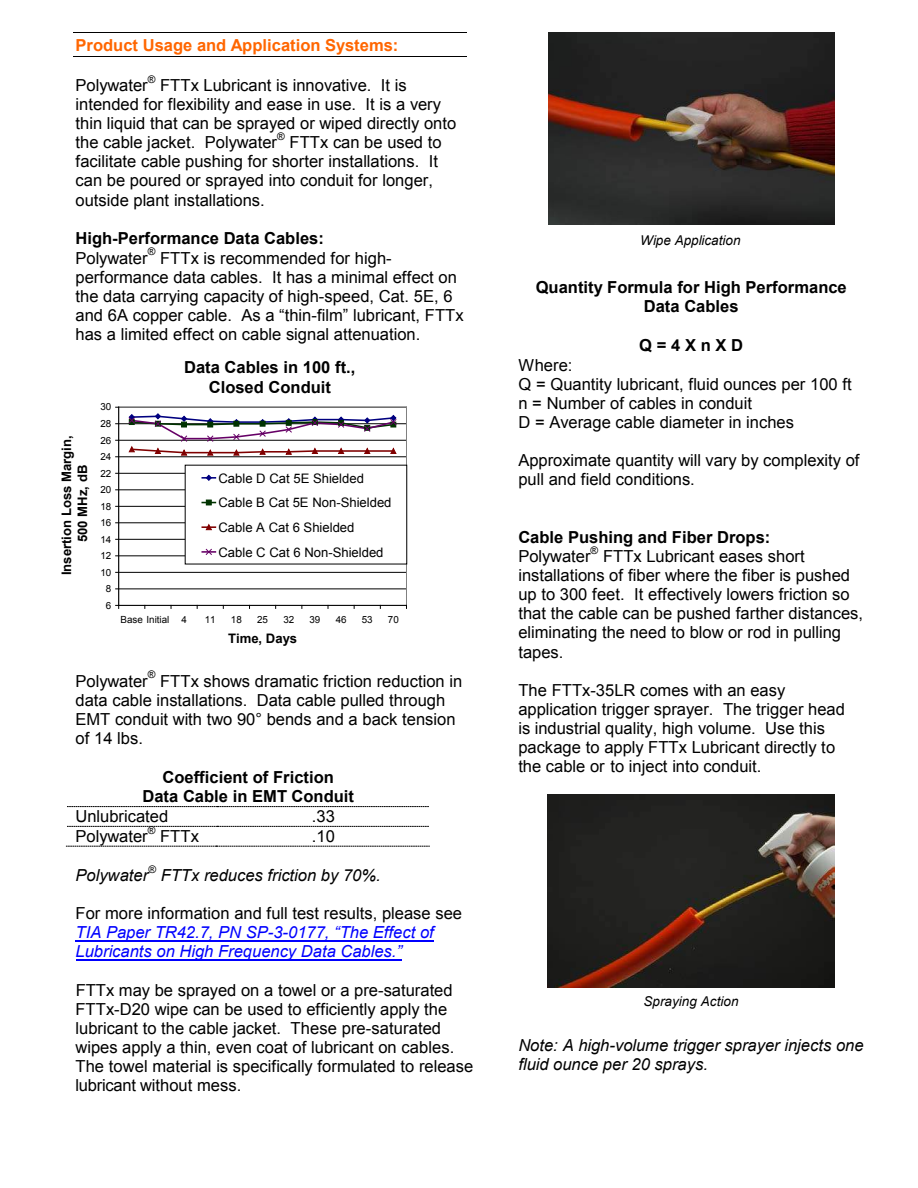
<style>
.page{position:relative;width:918px;height:1188px;background:#fff}
.page>*{position:absolute;margin:0;border:0;box-sizing:border-box;transform-origin:0 0}
.t1{font:16.5px/19px "Arial";color:#000}
.t2{font:700 16.5px/19.8px "Arial";color:#000;text-align:center}
.t3{font:italic 16.5px/19px "Arial";color:#000}
.t4{font:italic 16.5px/19px "Arial";color:#00f}
.t5{font:700 16.5px "Arial";color:#f60}
.t6{font:italic 13.5px "Arial";color:#000}
.t7{font:13.05px/24.8px "Arial";color:#000}
.t8{font:700 13.05px/15.9px "Arial";color:#000;text-align:center}
.t9{font:10.5px "Arial";color:#000}
.t10{font:italic 10.5px "Arial";color:#000}
.t11{font:9.9px "Arial";letter-spacing:-.005em;color:#000}
</style>
<div class="page">
<hr style="left:73px;top:32px;width:394px;height:1px;background:#000">
<hr style="left:73px;top:56px;width:394px;height:1px;background:#000">
<hr style="left:119px;top:589px;width:287px;height:1px;background:#000">
<hr style="left:119px;top:572px;width:287px;height:1px;background:#000">
<hr style="left:119px;top:556px;width:287px;height:1px;background:#000">
<hr style="left:119px;top:539px;width:287px;height:1px;background:#000">
<hr style="left:119px;top:523px;width:287px;height:1px;background:#000">
<hr style="left:119px;top:506px;width:287px;height:1px;background:#000">
<hr style="left:119px;top:490px;width:287px;height:1px;background:#000">
<hr style="left:119px;top:473px;width:287px;height:1px;background:#000">
<hr style="left:119px;top:457px;width:287px;height:1px;background:#000">
<hr style="left:119px;top:440px;width:287px;height:1px;background:#000">
<hr style="left:119px;top:423px;width:287px;height:1px;background:#000">
<hr style="left:119px;top:407px;width:287px;height:1px;background:#808080">
<hr style="left:406px;top:407px;width:1px;height:198px;background:#808080">
<hr style="left:118px;top:407px;width:1px;height:198px;background:#000">
<hr style="left:119px;top:605px;width:287px;height:1px;background:#000">
<svg style="left:128px;top:413px;width:269px;height:43px"></svg>
<div style="left:185px;top:465px;width:222px;height:99px;background:#fff"></div>
<svg style="left:202px;top:475px;width:13px;height:6px"></svg>
<svg style="left:202px;top:500px;width:13px;height:5px"></svg>
<svg style="left:202px;top:524px;width:13px;height:6px"></svg>
<svg style="left:202px;top:549px;width:13px;height:6px"></svg>
<svg style="left:68px;top:806px;width:361px;height:1px"></svg>
<svg style="left:68px;top:826px;width:361px;height:1px"></svg>
<svg style="left:66px;top:846px;width:363px;height:1px"></svg>
<hr style="left:76px;top:940px;width:358px;height:1px;background:#00f">
<hr style="left:76px;top:959px;width:326px;height:1px;background:#00f">
<img style="left:548px;top:32px;width:286px;height:192px">
<img style="left:548px;top:795px;width:287px;height:192px">
<p class="t5" style="left:76px;top:34px;width:324px">Product Usage and Application Systems:</p>
<p class="t1" style="left:76px;top:76px;width:74px">Polywater</p>
<p class="t9" style="left:148px;top:72px;width:9px">®</p>
<p class="t1" style="left:76px;top:76px;width:382px;text-indent:85px">FTTx Lubricant is innovative. It is intended for flexibility and ease in use. It is a very thin liquid that can be sprayed or wiped directly onto the cable jacket. Polywater</p>
<p class="t9" style="left:277px;top:129px;width:9px">®</p>
<p class="t1" style="left:76px;top:133px;width:368px;text-indent:214px">FTTx can be used to facilitate cable pushing for shorter installations. It can be poured or sprayed into conduit for longer, outside plant installations.</p>
<p class="t2" style="left:76px;top:229px;width:250px">High-Performance Data Cables:</p>
<p class="t1" style="left:76px;top:248px;width:74px">Polywater</p>
<p class="t9" style="left:148px;top:245px;width:9px">®</p>
<p class="t1" style="left:76px;top:248px;width:390px;text-indent:85px">FTTx is recommended for high&shy;performance data cables. It has a minimal effect on the data carrying capacity of high-speed, Cat. 5E, 6 and 6A copper cable. As a “thin-film” lubricant, FTTx has a limited effect on cable signal attenuation.</p>
<p class="t2" style="left:184px;top:358px;width:173px">Data Cables in 100 ft.,<br>Closed Conduit</p>
<p class="t11" style="left:100px;top:401px;width:12px">30</p>
<p class="t8" style="left:59px;top:575px;width:141px;rotate:-90deg">Insertion Loss Margin,<br>500 MHz, dB</p>
<p class="t11" style="left:100px;top:417px;width:12px">28</p>
<p class="t11" style="left:100px;top:434px;width:12px">26</p>
<p class="t11" style="left:100px;top:450px;width:12px">24</p>
<p class="t11" style="left:100px;top:467px;width:12px">22</p>
<p class="t11" style="left:100px;top:483px;width:12px">20</p>
<p class="t11" style="left:100px;top:500px;width:12px">18</p>
<p class="t11" style="left:100px;top:516px;width:12px">16</p>
<p class="t11" style="left:100px;top:533px;width:12px">14</p>
<p class="t11" style="left:100px;top:549px;width:12px">12</p>
<p class="t11" style="left:100px;top:566px;width:12px">10</p>
<p class="t11" style="left:106px;top:582px;width:7px">8</p>
<p class="t11" style="left:106px;top:599px;width:7px">6</p>
<p class="t7" style="left:218px;top:466px;width:175px">Cable D Cat 5E Shielded<br>Cable B Cat 5E Non-Shielded<br>Cable A Cat 6 Shielded<br>Cable C Cat 6 Non-Shielded</p>
<p class="t11" style="left:121px;top:613px;width:68px">Base Initial 4</p>
<p class="t11" style="left:205px;top:613px;width:12px">11</p>
<p class="t11" style="left:231px;top:613px;width:12px">18</p>
<p class="t11" style="left:257px;top:613px;width:12px">25</p>
<p class="t11" style="left:283px;top:613px;width:12px">32</p>
<p class="t11" style="left:309px;top:613px;width:12px">39</p>
<p class="t11" style="left:336px;top:613px;width:12px">46</p>
<p class="t11" style="left:362px;top:613px;width:12px">53</p>
<p class="t11" style="left:388px;top:613px;width:12px">70</p>
<p class="t8" style="left:228px;top:631px;width:71px">Time, Days</p>
<p class="t9" style="left:148px;top:668px;width:9px">®</p>
<p class="t1" style="left:76px;top:672px;width:388px;text-indent:85px">FTTx shows dramatic friction reduction in data cable installations. Data cable pulled through EMT conduit with two 90° bends and a back tension of 14 lbs.</p>
<p class="t2" style="left:143px;top:767px;width:213px">Coefficient of Friction<br>Data Cable in EMT Conduit</p>
<p class="t1" style="left:76px;top:807px;width:94px">Unlubricated</p>
<p class="t1" style="left:312px;top:807px;width:25px">.33</p>
<p class="t1" style="left:76px;top:827px;width:74px">Polywater</p>
<p class="t1" style="left:76px;top:672px;width:74px">Polywater</p>
<p class="t9" style="left:148px;top:823px;width:9px">®</p>
<p class="t1" style="left:160px;top:827px;width:40px">FTTx</p>
<p class="t1" style="left:312px;top:827px;width:25px">.10</p>
<p class="t10" style="left:148px;top:862px;width:9px">®</p>
<p class="t3" style="left:161px;top:866px;width:222px">FTTx reduces friction by 70%.</p>
<p class="t1" style="left:76px;top:904px;width:388px">For more information and full test results, please see</p>
<p class="t4" style="left:76px;top:923px;width:360px">TIA Paper TR42.7, PN SP-3-0177, “The Effect of<br>Lubricants on High Frequency Data Cables.”</p>
<p class="t1" style="left:76px;top:980px;width:399px">FTTx may be sprayed on a towel or a pre-saturated FTTx-D20 wipe can be used to efficiently apply the lubricant to the cable jacket. These pre-saturated wipes apply a thin, even coat of lubricant on cables.<br>The towel material is specifically formulated to release lubricant without mess.</p>
<p class="t3" style="left:76px;top:866px;width:74px">Polywater</p>
<p class="t6" style="left:640px;top:231px;width:102px">Wipe Application</p>
<p class="t2" style="left:536px;top:277px;width:313px">Quantity Formula for High Performance<br>Data Cables</p>
<p class="t2" style="left:639px;top:336px;width:106px">Q=4XnXD</p>
<p class="t1" style="left:518px;top:355px;width:335px">Where:<br>Q = Quantity lubricant, fluid ounces per 100 ft n = Number of cables in conduit<br>D = Average cable diameter in inches</p>
<p class="t1" style="left:518px;top:451px;width:343px">Approximate quantity will vary by complexity of pull and field conditions.</p>
<p class="t2" style="left:518px;top:528px;width:253px">Cable Pushing and Fiber Drops:</p>
<p class="t1" style="left:518px;top:547px;width:74px">Polywater</p>
<p class="t9" style="left:591px;top:543px;width:9px">®</p>
<p class="t1" style="left:518px;top:547px;width:346px;text-indent:85px">FTTx Lubricant eases short installations of fiber where the fiber is pushed up to 300 feet. It effectively lowers friction so that the cable can be pushed farther distances, eliminating the need to blow or rod in pulling tapes.</p>
<p class="t1" style="left:518px;top:681px;width:328px">The FTTx-35LR comes with an easy application trigger sprayer. The trigger head is industrial quality, high volume. Use this package to apply FTTx Lubricant directly to the cable or to inject into conduit.</p>
<p class="t6" style="left:644px;top:993px;width:97px">Spraying Action</p>
<p class="t3" style="left:518px;top:1036px;width:347px">Note: A high-volume trigger sprayer injects one fluid ounce per 20 sprays.</p>
</div>
